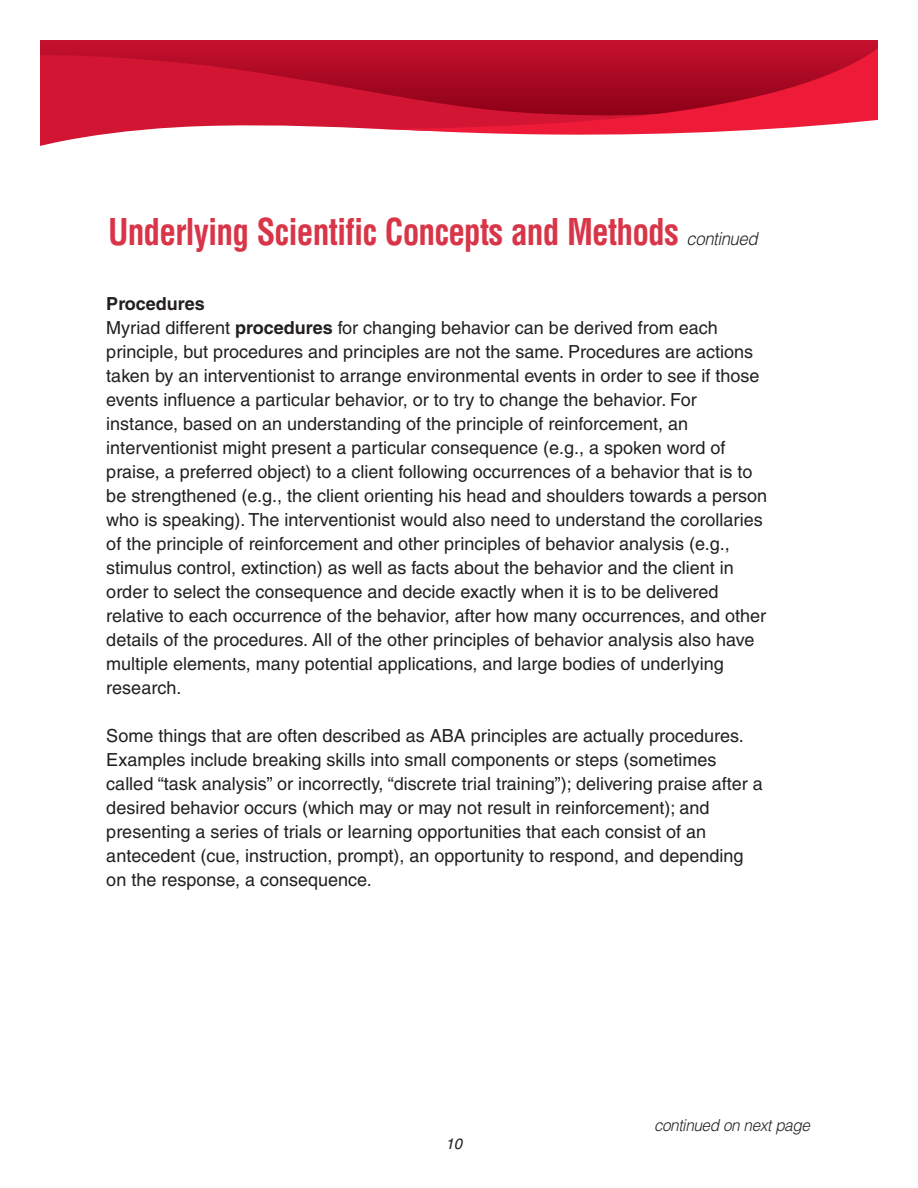
<style>
.page{position:relative;width:918px;height:1188px;background:#fff}
.page>*{position:absolute;margin:0;border:0;box-sizing:border-box;transform-origin:0 0}
.t1{font:700 condensed 36px "Helvetica";letter-spacing:-.025em;color:#d83548;scale:.93 1}
.t2{font:18px/24px "Helvetica";color:#231f20}
.t3{font:italic 300 16.5px "Helvetica";letter-spacing:-.025em;color:#231f20;scale:.93 1}
.t4{font:italic 15px "Helvetica";color:#231f20}
.s1{font-weight:300;font-style:italic;font-stretch:normal;font-size:18px;color:#231f20}
.s2{font-weight:700}
</style>
<div class="page">
<svg style="left:40px;top:53px;width:340px;height:93px;fill:#d21532"></svg>
<svg style="left:380px;top:40px;width:497px;height:95px;background:#c21933"></svg>
<h1 class="t1" style="left:108px;top:216px;width:700px">Underlying Scientific Concepts and Methods <span class="s1">continued</span></h1>
<p class="t2" style="left:106px;top:294px;width:662px"><span class="s2">Procedures<br></span>Myriad different <span class="s2">procedures</span> for changing behavior can be derived from each principle, but procedures and principles are not the same. Procedures are actions taken by an interventionist to arrange environmental events in order to see if those events influence a particular behavior, or to try to change the behavior. For instance, based on an understanding of the principle of reinforcement, an interventionist might present a particular consequence (e.g., a spoken word of praise, a preferred object) to a client following occurrences of a behavior that is to be strengthened (e.g., the client orienting his head and shoulders towards a person who is speaking). The interventionist would also need to understand the corollaries of the principle of reinforcement and other principles of behavior analysis (e.g., stimulus control, extinction) as well as facts about the behavior and the client in order to select the consequence and decide exactly when it is to be delivered relative to each occurrence of the behavior, after how many occurrences, and other details of the procedures. All of the other principles of behavior analysis also have multiple elements, many potential applications, and large bodies of underlying research.</p>
<p class="t2" style="left:106px;top:726px;width:658px">Some things that are often described as ABA principles are actually procedures.<br>Examples include breaking skills into small components or steps (sometimes called “task analysis” or incorrectly, “discrete trial training”); delivering praise after a desired behavior occurs (which may or may not result in reinforcement); and presenting a series of trials or learning opportunities that each consist of an antecedent (cue, instruction, prompt), an opportunity to respond, and depending on the response, a consequence.</p>
<p class="t4" style="left:445px;top:1139px;width:21px">10</p>
<p class="t3" style="left:654px;top:1119px;width:169px">continued on next page</p>
</div>
